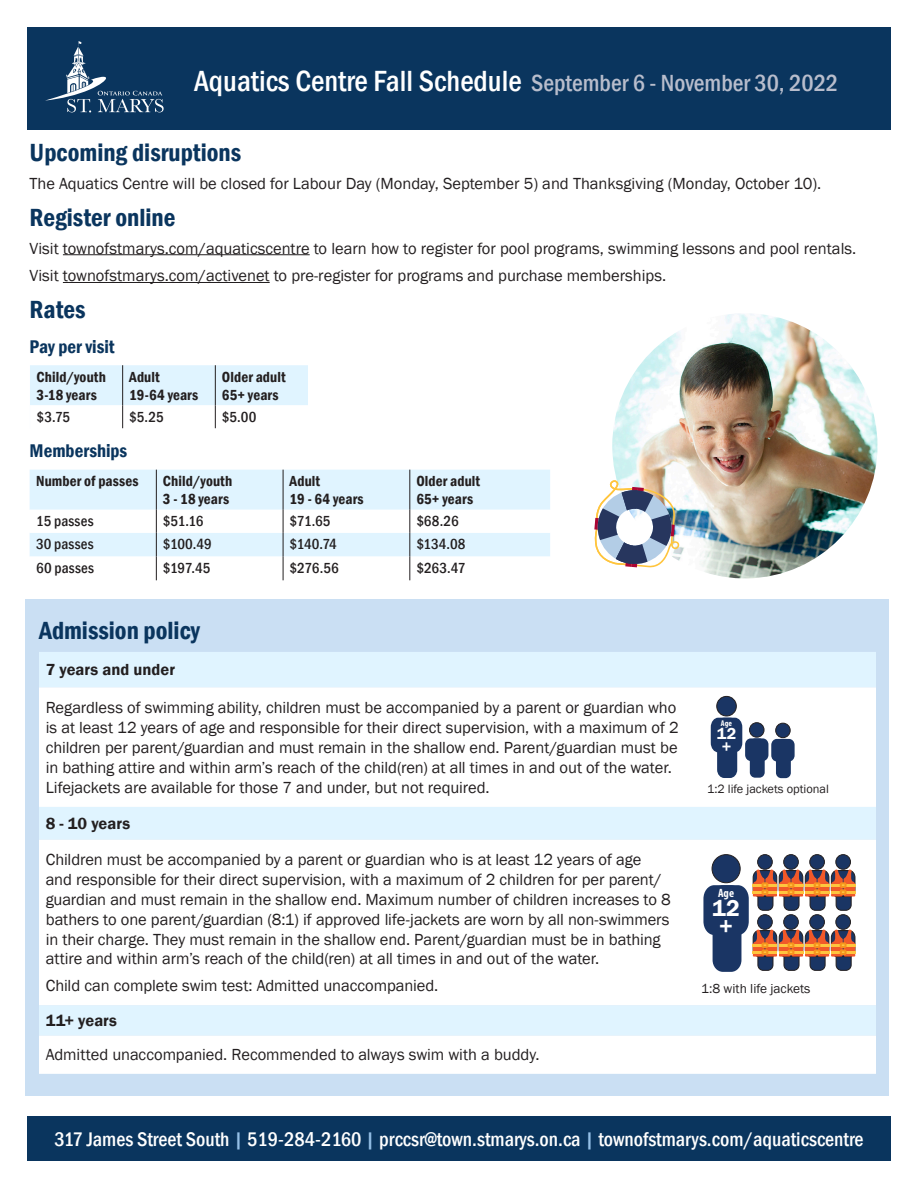
<style>
.page{position:relative;width:918px;height:1188px;background:#fff}
.page>*{position:absolute;margin:0;border:0;box-sizing:border-box;transform-origin:0 0}
.t1{font:500 condensed 30px "Franklin Gothic";color:#fff}
.t2{font:600 condensed 25.5px "Franklin Gothic";color:#0a355e}
.t3{font:600 23.4px/18.3px "Franklin Gothic";color:#fff;text-align:center}
.t4{font:500 condensed 20.25px "Franklin Gothic";color:#fff}
.t5{font:600 condensed 18.9px "Franklin Gothic";color:#0a355e}
.t6{font:16.5px/19.8px "Franklin Gothic";letter-spacing:-.005em;color:#231f20}
.t7{font:600 16.5px "Franklin Gothic";color:#231f20}
.t8{font:600 16.35px/12.8px "Franklin Gothic";color:#fff;text-align:center}
.t9{font:600 condensed 15px "Franklin Gothic";letter-spacing:.005em;color:#231f20}
.t10{font:500 condensed 15px "Franklin Gothic";letter-spacing:.01em;color:#231f20}
.t11{font:13.35px "Franklin Gothic";color:#231f20}
.t12{font:12.45px "Franklin Gothic";color:#231f20}
.t13{font:700 condensed 12px "Myriad Pro";color:#fff}
.t14{font:700 condensed 8.4px "Myriad Pro";color:#fff}
.s1{font-size:24px;color:#b8bdcc}
.s2{color:#95c0e7}
</style>
<div class="page">
<hr style="left:63px;top:254px;width:247px;height:1px;background:#231f20">
<hr style="left:63px;top:282px;width:207px;height:1px;background:#231f20">
<svg style="left:30px;top:365px;width:278px;height:63px"></svg>
<hr style="left:122px;top:365px;width:1px;height:40px;background:#231f20">
<hr style="left:215px;top:365px;width:1px;height:40px;background:#231f20">
<div style="left:30px;top:470px;width:520px;height:40px;background:#e0f4ff"></div>
<hr style="left:156px;top:470px;width:1px;height:40px;background:#231f20">
<hr style="left:283px;top:470px;width:1px;height:40px;background:#231f20">
<hr style="left:409px;top:470px;width:1px;height:40px;background:#231f20">
<svg style="left:30px;top:510px;width:520px;height:70px"></svg>
<div style="left:27px;top:1117px;width:864px;height:44px;background:#0a355e"></div>
<div style="left:26px;top:599px;width:864px;height:497px;background:#cadff3"></div>
<div style="left:39px;top:652px;width:837px;height:35px;background:#e0f4ff"></div>
<svg style="left:39px;top:687px;width:837px;height:387px;background:#f9fcfe"></svg>
<div style="left:776px;top:723px;width:14px;height:15px;background:#1a3564;border-radius:50%"></div>
<div style="left:776px;top:723px;width:14px;height:15px;border:1px solid #231f20;border-radius:50%"></div>
<div style="left:776px;top:739px;width:15px;height:39px;background:#1a3564;border-radius:5px"></div>
<div style="left:771px;top:739px;width:24px;height:22px;background:#1a3564;border-radius:6px"></div>
<div style="left:750px;top:723px;width:14px;height:14px;background:#1a3564;border-radius:50%"></div>
<div style="left:750px;top:723px;width:14px;height:14px;border:1px solid #231f20;border-radius:50%"></div>
<div style="left:750px;top:738px;width:15px;height:40px;background:#1a3564;border-radius:5px"></div>
<div style="left:745px;top:738px;width:23px;height:23px;background:#1a3564;border-radius:6px"></div>
<div style="left:717px;top:696px;width:19px;height:20px;background:#1a3564;border-radius:50%"></div>
<div style="left:717px;top:696px;width:19px;height:20px;border:1px solid #231f20;border-radius:50%"></div>
<div style="left:717px;top:718px;width:20px;height:60px;background:#1a3564;border-radius:8px"></div>
<svg style="left:711px;top:718px;width:31px;height:34px"></svg>
<div style="left:758px;top:855px;width:14px;height:14px;background:#1a3564;border-radius:50%"></div>
<div style="left:758px;top:855px;width:14px;height:14px;border:1px solid #231f20;border-radius:50%"></div>
<div style="left:784px;top:855px;width:14px;height:14px;background:#1a3564;border-radius:50%"></div>
<div style="left:784px;top:855px;width:14px;height:14px;border:1px solid #231f20;border-radius:50%"></div>
<div style="left:810px;top:855px;width:14px;height:14px;background:#1a3564;border-radius:50%"></div>
<div style="left:810px;top:855px;width:14px;height:14px;border:1px solid #231f20;border-radius:50%"></div>
<div style="left:836px;top:855px;width:14px;height:14px;background:#1a3564;border-radius:50%"></div>
<div style="left:836px;top:855px;width:15px;height:14px;border:1px solid #231f20;border-radius:50%"></div>
<div style="left:712px;top:855px;width:28px;height:28px;background:#1a3564;border-radius:50%"></div>
<div style="left:712px;top:855px;width:28px;height:28px;border:1px solid #231f20;border-radius:50%"></div>
<svg style="left:703px;top:869px;width:153px;height:103px;background:#948180"></svg>
<div style="left:27px;top:27px;width:864px;height:103px;background:#0a355e"></div>
<svg style="left:45px;top:41px;width:119px;height:71px"></svg>
<img style="left:612px;top:313px;width:266px;height:265px;border-radius:131px">
<img style="left:594px;top:480px;width:86px;height:88px">
<p class="t1" style="left:194px;top:61px;width:646px">Aquatics Centre Fall Schedule <span class="s1">September 6 - November 30, 2022</span></p>
<p class="t2" style="left:30px;top:136px;width:213px">Upcoming disruptions</p>
<p class="t6" style="left:30px;top:174px;width:793px">The Aquatics Centre will be closed for Labour Day (Monday, September 5) and Thanksgiving (Monday, October 10).</p>
<p class="t2" style="left:30px;top:200px;width:147px">Register online</p>
<p class="t6" style="left:30px;top:238px;width:828px">Visit townofstmarys.com/aquaticscentre to learn how to register for pool programs, swimming lessons and pool rentals.</p>
<p class="t6" style="left:30px;top:266px;width:638px">Visit townofstmarys.com/activenet to pre-register for programs and purchase memberships.</p>
<p class="t2" style="left:30px;top:292px;width:58px">Rates</p>
<p class="t5" style="left:30px;top:334px;width:87px">Pay per visit</p>
<p class="t9" style="left:37px;top:367px;width:71px">Child/youth</p>
<p class="t9" style="left:37px;top:385px;width:62px">3-18 years</p>
<p class="t9" style="left:222px;top:367px;width:65px">Older adult</p>
<p class="t9" style="left:222px;top:385px;width:58px">65+ years</p>
<p class="t9" style="left:129px;top:367px;width:32px">Adult</p>
<p class="t9" style="left:129px;top:385px;width:71px">19-64 years</p>
<p class="t10" style="left:37px;top:407px;width:35px">$3.75</p>
<p class="t10" style="left:129px;top:407px;width:36px">$5.25</p>
<p class="t10" style="left:222px;top:407px;width:36px">$5.00</p>
<p class="t5" style="left:30px;top:438px;width:99px">Memberships</p>
<p class="t9" style="left:36px;top:471px;width:104px">Number of passes</p>
<p class="t9" style="left:163px;top:471px;width:71px">Child/youth</p>
<p class="t9" style="left:163px;top:489px;width:68px">3 - 18 years</p>
<p class="t9" style="left:290px;top:471px;width:32px">Adult</p>
<p class="t9" style="left:290px;top:489px;width:76px">19 - 64 years</p>
<p class="t9" style="left:416px;top:471px;width:65px">Older adult</p>
<p class="t9" style="left:416px;top:489px;width:58px">65+ years</p>
<p class="t10" style="left:36px;top:511px;width:59px">15 passes</p>
<p class="t10" style="left:163px;top:511px;width:42px">$51.16</p>
<p class="t10" style="left:290px;top:511px;width:43px">$71.65</p>
<p class="t10" style="left:416px;top:511px;width:44px">$68.26</p>
<p class="t10" style="left:36px;top:534px;width:59px">30 passes</p>
<p class="t10" style="left:163px;top:534px;width:51px">$100.49</p>
<p class="t10" style="left:290px;top:534px;width:49px">$140.74</p>
<p class="t10" style="left:416px;top:534px;width:51px">$134.08</p>
<p class="t10" style="left:36px;top:558px;width:59px">60 passes</p>
<p class="t10" style="left:163px;top:558px;width:49px">$197.45</p>
<p class="t10" style="left:290px;top:558px;width:51px">$276.56</p>
<p class="t10" style="left:416px;top:558px;width:51px">$263.47</p>
<p class="t2" style="left:39px;top:614px;width:163px">Admission policy</p>
<p class="t7" style="left:46px;top:660px;width:131px">7 years and under</p>
<p class="t6" style="left:46px;top:698px;width:635px">Regardless of swimming ability, children must be accompanied by a parent or guardian who is at least 12 years of age and responsible for their direct supervision, with a maximum of 2 children per parent/guardian and must remain in the shallow end. Parent/guardian must be in bathing attire and within arm’s reach of the child(ren) at all times in and out of the water.<br>Lifejackets are available for those 7 and under, but not required.</p>
<p class="t7" style="left:46px;top:813px;width:86px">8 - 10 years</p>
<p class="t6" style="left:46px;top:850px;width:627px">Children must be accompanied by a parent or guardian who is at least 12 years of age and responsible for their direct supervision, with a maximum of 2 children for per parent/ guardian and must remain in the shallow end. Maximum number of children increases to 8 bathers to one parent/guardian (8:1) if approved life-jackets are worn by all non-swimmers in their charge. They must remain in the shallow end. Parent/guardian must be in bathing attire and within arm’s reach of the child(ren) at all times in and out of the water.</p>
<p class="t6" style="left:46px;top:976px;width:394px">Child can complete swim test: Admitted unaccompanied.</p>
<p class="t7" style="left:46px;top:1011px;width:73px">11+ years</p>
<p class="t6" style="left:46px;top:1045px;width:496px">Admitted unaccompanied. Recommended to always swim with a buddy.</p>
<p class="t14" style="left:721px;top:718px;width:13px">Age</p>
<p class="t8" style="left:717px;top:728px;width:21px">12 +</p>
<p class="t3" style="left:719px;top:782px;width:15px">+</p>
<p class="t12" style="left:707px;top:781px;width:123px">1:2 life jackets optional</p>
<p class="t13" style="left:718px;top:886px;width:17px">Age</p>
<p class="t3" style="left:712px;top:899px;width:29px">12 +</p>
<p class="t11" style="left:701px;top:980px;width:111px">1:8 with life jackets</p>
<p class="t4" style="left:54px;top:1126px;width:811px">317 James Street South <span class="s2">|</span> 519-284-2160 <span class="s2">|</span> prccsr@town.stmarys.on.ca <span class="s2">|</span> townofstmarys.com/aquaticscentre</p>
</div>
